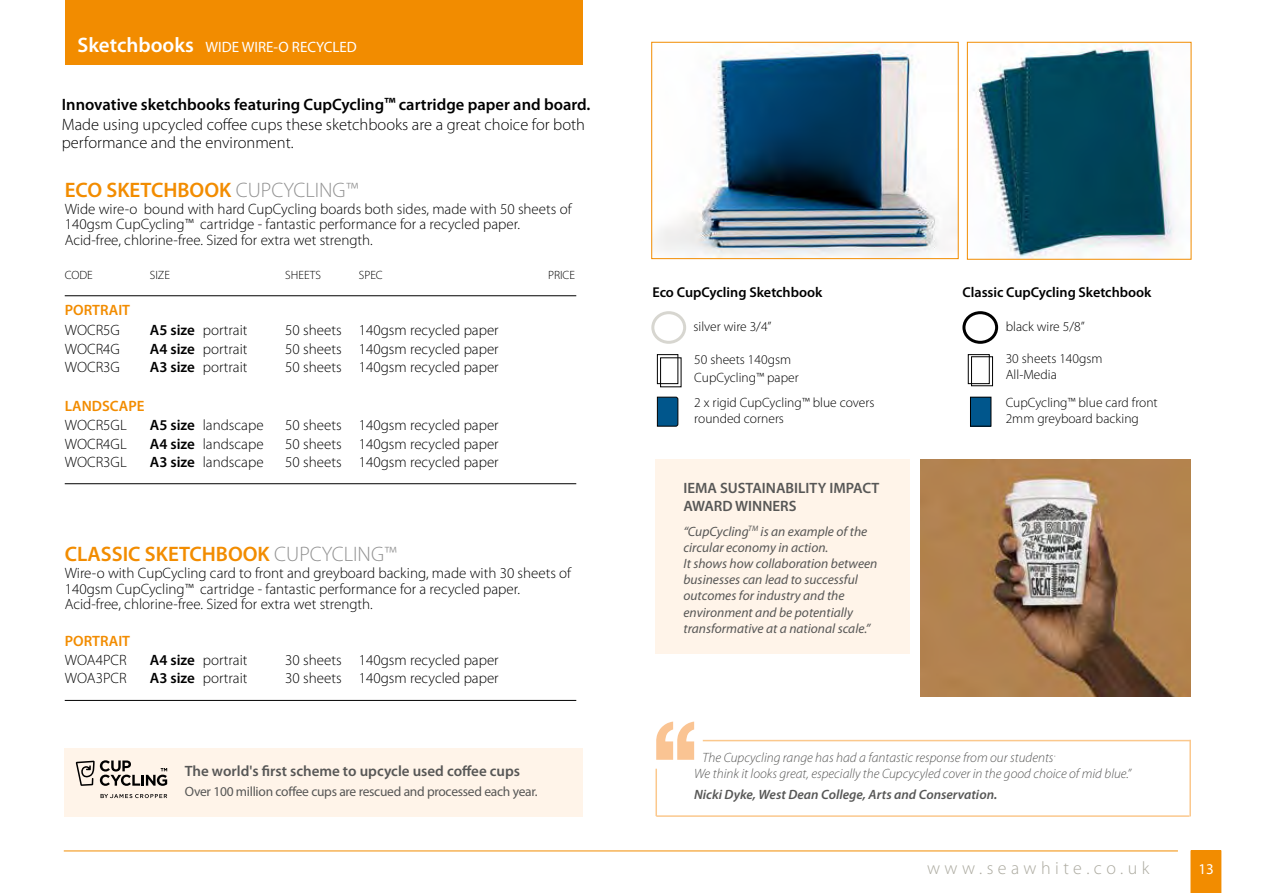
<style>
.page{position:relative;width:1263px;height:893px;background:#fff}
.page>*{position:absolute;margin:0;border:0;box-sizing:border-box;transform-origin:0 0}
.t1{font:600 21px "Myriad Pro";color:#f28c00}
.t2{font:300 18px "Myriad Pro";letter-spacing:.25em;color:#acaaa0}
.t3{font:300 16.5px/18.6px "Myriad Pro";color:#000}
.t4{font:300 15px/15.8px "Myriad Pro";color:#000}
.t5{font:600 15px/18px "Myriad Pro";color:#575756}
.t6{font:15px "Myriad Pro";color:#fff}
.t7{font:600 15px "Myriad Pro";color:#f28c00}
.t8{font:600 14.25px "Myriad Pro";color:#000}
.t9{font:italic 13.5px/16.2px "Myriad Pro";color:#575756}
.t10{font:300 13.5px/15.8px "Myriad Pro";color:#000}
.t11{font:italic 300 13.5px/16.2px "Myriad Pro";color:#575756}
.t12{font:13.5px "Myriad Pro";letter-spacing:-.02em;color:#575756}
.t13{font:italic 600 13.5px "Myriad Pro";color:#575756}
.t14{font:300 12px "Myriad Pro";color:#000}
.s1{font-weight:600;font-size:21px}
.s2{font-weight:600}
.s3{font-weight:600;font-size:18px}
.s4{font-weight:300;color:#929292}
</style>
<div class="page">
<div style="left:65px;top:0;width:518px;height:65px;background:#f28c00"></div>
<svg style="left:1190px;top:850px;width:31px;height:43px"></svg>
<hr style="left:64px;top:850px;width:1114px;height:1px;background:#f28c00">
<hr style="left:65px;top:295px;width:511px;height:1px;background:#000">
<hr style="left:65px;top:483px;width:511px;height:1px;background:#000">
<img style="left:656px;top:44px;width:300px;height:213px">
<div style="left:651px;top:42px;width:307px;height:217px;border:1px solid #f28c00"></div>
<div style="left:656px;top:459px;width:254px;height:194px;background:#fff4e9"></div>
<div style="left:64px;top:749px;width:519px;height:68px;background:#fff4e9"></div>
<svg style="left:101px;top:794px;width:66px;height:4px"></svg>
<svg style="left:76px;top:760px;width:91px;height:26px"></svg>
<img style="left:921px;top:459px;width:269px;height:237px">
<hr style="left:656px;top:815px;width:533px;height:2px;background:#fbc88d">
<hr style="left:1189px;top:740px;width:2px;height:76px;background:#fbc88d">
<svg style="left:656px;top:722px;width:535px;height:90px"></svg>
<hr style="left:655px;top:769px;width:2px;height:47px;background:#fbc88d">
<svg style="left:657px;top:396px;width:22px;height:31px"></svg>
<div style="left:651px;top:311px;width:35px;height:33px;border:3px solid #d7d6d0;border-radius:50%"></div>
<div style="left:660px;top:357px;width:21px;height:30px;border:1px solid #000"></div>
<div style="left:657px;top:354px;width:21px;height:30px;border:1px solid #000"></div>
<hr style="left:65px;top:700px;width:511px;height:1px;background:#000">
<div style="left:971px;top:356px;width:22px;height:30px;border:1px solid #000"></div>
<div style="left:968px;top:354px;width:22px;height:30px;border:1px solid #000"></div>
<div style="left:962px;top:311px;width:36px;height:33px;border:3px solid #000;border-radius:50%"></div>
<div style="left:970px;top:397px;width:21px;height:29px;background:#00568c"></div>
<div style="left:970px;top:397px;width:21px;height:30px;border:1px solid #000"></div>
<img style="left:973px;top:44px;width:202px;height:214px">
<div style="left:967px;top:42px;width:224px;height:218px;border:1px solid #f28c00"></div>
<p class="t6" style="left:78px;top:38px;width:281px"><span class="s1">Sketchbooks</span> WIDE WIRE-O RECYCLED</p>
<p class="t3" style="left:62px;top:95px;width:530px"><span class="s2">Innovative sketchbooks featuring CupCycling</span><span class="s3">™</span> <span class="s2">cartridge paper and board.<br></span>Made using upcycled coffee cups these sketchbooks are a great choice for both performance and the environment.</p>
<h1 class="t1" style="left:65px;top:176px;width:295px">ECO SKETCHBOOK <span class="s4">CUPCYCLING™</span></h1>
<p class="t4" style="left:65px;top:201px;width:508px">Wide wire-o bound with hard CupCycling boards both sides, made with 50 sheets of<br>140gsm CupCycling™ cartridge - fantastic performance for a recycled paper.<br>Acid-free, chlorine-free. Sized for extra wet strength.</p>
<p class="t14" style="left:65px;top:268px;width:30px">CODE</p>
<p class="t14" style="left:150px;top:268px;width:22px">SIZE</p>
<p class="t14" style="left:285px;top:268px;width:37px">SHEETS</p>
<p class="t14" style="left:359px;top:268px;width:26px">SPEC</p>
<p class="t14" style="left:548px;top:268px;width:29px">PRICE</p>
<p class="t7" style="left:65px;top:301px;width:67px">PORTRAIT</p>
<p class="t4" style="left:65px;top:322px;width:57px">WOCR5G</p>
<p class="t4" style="left:150px;top:322px;width:99px"><span class="s2">A5 size</span> portrait</p>
<p class="t4" style="left:285px;top:322px;width:215px">50 sheets 140gsm recycled paper</p>
<p class="t4" style="left:65px;top:341px;width:57px">WOCR4G</p>
<p class="t4" style="left:150px;top:341px;width:99px"><span class="s2">A4 size</span> portrait</p>
<p class="t4" style="left:285px;top:341px;width:215px">50 sheets 140gsm recycled paper</p>
<p class="t4" style="left:65px;top:359px;width:57px">WOCR3G</p>
<p class="t4" style="left:150px;top:359px;width:99px"><span class="s2">A3 size</span> portrait</p>
<p class="t4" style="left:285px;top:359px;width:215px">50 sheets 140gsm recycled paper</p>
<p class="t7" style="left:65px;top:396px;width:81px">LANDSCAPE</p>
<p class="t4" style="left:65px;top:417px;width:63px">WOCR5GL</p>
<p class="t4" style="left:150px;top:417px;width:115px"><span class="s2">A5 size</span> landscape</p>
<p class="t4" style="left:285px;top:417px;width:215px">50 sheets 140gsm recycled paper</p>
<p class="t4" style="left:65px;top:436px;width:63px">WOCR4GL</p>
<p class="t4" style="left:150px;top:436px;width:115px"><span class="s2">A4 size</span> landscape</p>
<p class="t4" style="left:285px;top:436px;width:215px">50 sheets 140gsm recycled paper</p>
<p class="t4" style="left:65px;top:454px;width:63px">WOCR3GL</p>
<p class="t4" style="left:150px;top:454px;width:115px"><span class="s2">A3 size</span> landscape</p>
<p class="t4" style="left:285px;top:454px;width:215px">50 sheets 140gsm recycled paper</p>
<h1 class="t1" style="left:65px;top:540px;width:333px">CLASSIC SKETCHBOOK <span class="s4">CUPCYCLING™</span></h1>
<p class="t4" style="left:65px;top:565px;width:508px">Wire-o with CupCycling card to front and greyboard backing, made with 30 sheets of<br>140gsm CupCycling™ cartridge - fantastic performance for a recycled paper.<br>Acid-free, chlorine-free. Sized for extra wet strength.</p>
<p class="t7" style="left:65px;top:631px;width:67px">PORTRAIT</p>
<p class="t4" style="left:65px;top:652px;width:63px">WOA4PCR</p>
<p class="t4" style="left:150px;top:652px;width:99px"><span class="s2">A4 size</span> portrait</p>
<p class="t4" style="left:285px;top:652px;width:215px">30 sheets 140gsm recycled paper</p>
<p class="t4" style="left:65px;top:670px;width:63px">WOA3PCR</p>
<p class="t4" style="left:150px;top:670px;width:99px"><span class="s2">A3 size</span> portrait</p>
<p class="t4" style="left:285px;top:670px;width:215px">30 sheets 140gsm recycled paper</p>
<p class="t5" style="left:185px;top:761px;width:337px">The world's first scheme to upcycle used coffee cups</p>
<p class="t12" style="left:185px;top:783px;width:354px">Over 100 million coffee cups are rescued and processed each year.</p>
<p class="t8" style="left:652px;top:284px;width:172px">Eco CupCycling Sketchbook</p>
<p class="t10" style="left:694px;top:318px;width:79px">silver wire 3/4”</p>
<p class="t10" style="left:694px;top:351px;width:106px;line-height:18px">50 sheets 140gsm<br>CupCycling™ paper</p>
<p class="t10" style="left:694px;top:394px;width:182px">2 x rigid CupCycling™ blue covers rounded corners</p>
<p class="t5" style="left:683px;top:478px;width:197px">IEMA SUSTAINABILITY IMPACT<br>AWARD WINNERS</p>
<p class="t9" style="left:683px;top:523px;width:196px">“CupCycling<sup>TM</sup> is an example of the circular economy in action.<br>It shows how collaboration between businesses can lead to successful outcomes for industry and the environment and be potentially transformative at a national scale.”</p>
<p class="t8" style="left:962px;top:284px;width:191px">Classic CupCycling Sketchbook</p>
<p class="t10" style="left:1006px;top:318px;width:80px">black wire 5/8”</p>
<p class="t10" style="left:1006px;top:351px;width:98px">30 sheets 140gsm<br>All-Media</p>
<p class="t10" style="left:1006px;top:394px;width:154px">CupCycling™ blue card front<br>2mm greyboard backing</p>
<p class="t11" style="left:694px;top:749px;width:439px;text-indent:9px">The Cupcycling range has had a fantastic response from our students.<br>We think it looks great, especially the Cupcycyled cover in the good choice of mid blue.”</p>
<p class="t13" style="left:694px;top:786px;width:305px">Nicki Dyke, West Dean College, Arts and Conservation.</p>
<p class="t2" style="left:927px;top:857px;width:224px">www.seawhite.co.uk</p>
<p class="t6" style="left:1198px;top:859px;width:17px">13</p>
</div>
